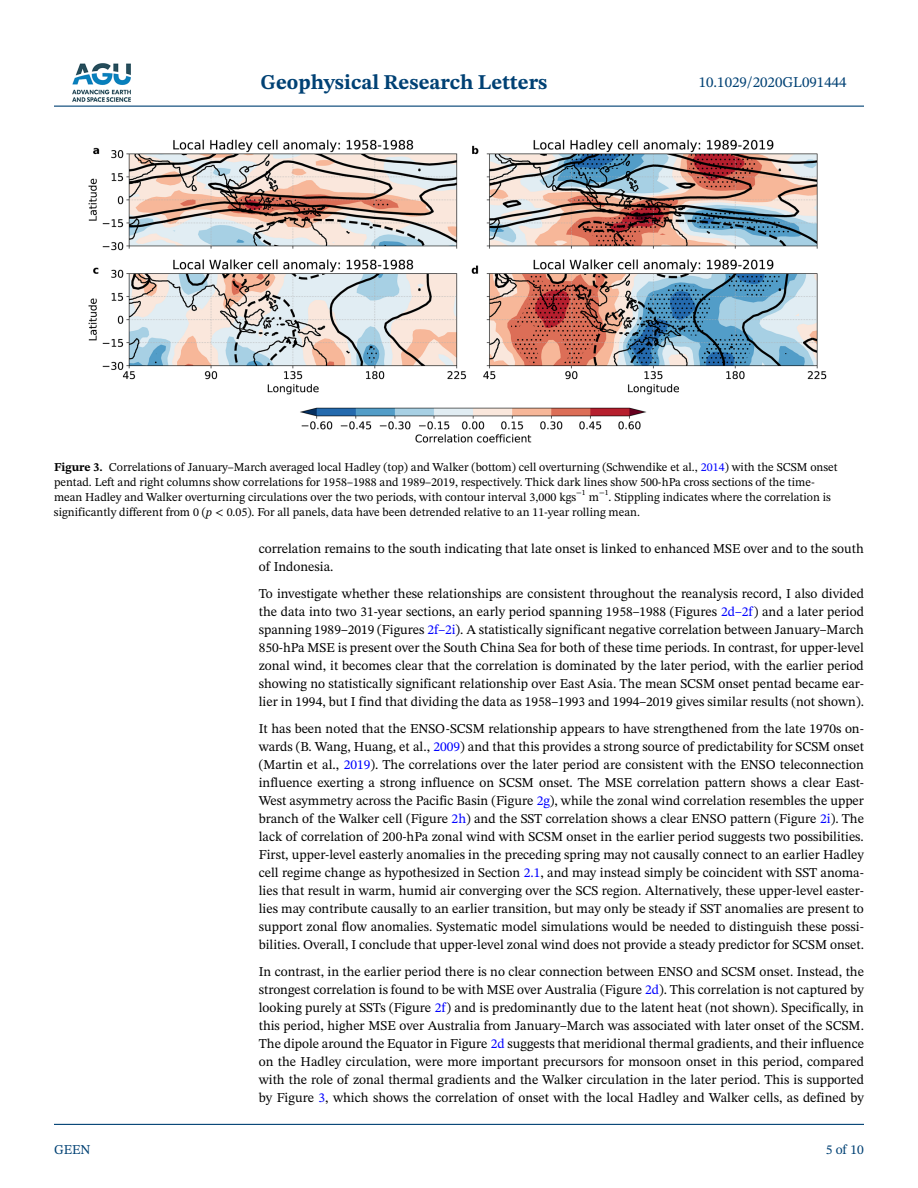
<style>
.page{position:relative;width:918px;height:1188px;background:#fff}
.page>*{position:absolute;margin:0;border:0;box-sizing:border-box;transform-origin:0 0}
.t1{font:700 21px "STIX Two Text";color:#004174}
.t2{font:15px "STIX Two Text";color:#004174}
.t3{font:13.5px/18px "STIX Two Text";color:#000;text-align:justify}
.t4{font:13.5px "STIX Two Text";color:#004174}
.t5{font:12px/15px "STIX Two Text";color:#000}
.s1{font-weight:700}
.s2{color:#00f}
.s3{font-style:italic}
</style>
<div class="page">
<hr style="left:54px;top:106px;width:810px;height:1px;background:#004174">
<hr style="left:54px;top:1124px;width:810px;height:1px;background:#004174">
<img style="left:72px;top:63px;width:59px;height:39px">
<img style="left:88px;top:139px;width:739px;height:303px">
<h1 class="t1" style="left:261px;top:67px;width:288px">Geophysical Research Letters</h1>
<p class="t2" style="left:699px;top:72px;width:149px">10.1029/2020GL091444</p>
<p class="t5" style="left:54px;top:459px;width:785px"><span class="s1">Figure 3.</span> Correlations of January–March averaged local Hadley (top) and Walker (bottom) cell overturning (Schwendike et al., <span class="s2">2014</span>) with the SCSM onset pentad. Left and right columns show correlations for 1958–1988 and 1989–2019, respectively. Thick dark lines show 500-hPa cross sections of the time&shy;mean Hadley and Walker overturning circulations over the two periods, with contour interval 3,000 kgs<sup>−1</sup> m<sup>−1</sup>. Stippling indicates where the correlation is significantly different from 0 (<span class="s3">p</span> &lt; 0.05). For all panels, data have been detrended relative to an 11-year rolling mean.</p>
<p class="t4" style="left:54px;top:1140px;width:38px">GEEN</p>
<p class="t3" style="left:259px;top:540px;width:607px">correlation remains to the south indicating that late onset is linked to enhanced MSE over and to the south of Indonesia.</p>
<p class="t3" style="left:259px;top:585px;width:607px">To investigate whether these relationships are consistent throughout the reanalysis record, I also divided the data into two 31-year sections, an early period spanning 1958–1988 (Figures <span class="s2">2d–2f</span>) and a later period spanning 1989–2019 (Figures <span class="s2">2f–2i</span>). A statistically significant negative correlation between January–March 850-hPa MSE is present over the South China Sea for both of these time periods. In contrast, for upper-level zonal wind, it becomes clear that the correlation is dominated by the later period, with the earlier period showing no statistically significant relationship over East Asia. The mean SCSM onset pentad became ear&shy;lier in 1994, but I find that dividing the data as 1958–1993 and 1994–2019 gives similar results (not shown).</p>
<p class="t3" style="left:259px;top:720px;width:607px">It has been noted that the ENSO-SCSM relationship appears to have strengthened from the late 1970s on&shy;wards (B. Wang, Huang, et al., <span class="s2">2009</span>) and that this provides a strong source of predictability for SCSM onset (Martin et al., <span class="s2">2019</span>). The correlations over the later period are consistent with the ENSO teleconnection influence exerting a strong influence on SCSM onset. The MSE correlation pattern shows a clear East-West asymmetry across the Pacific Basin (Figure <span class="s2">2g</span>), while the zonal wind correlation resembles the upper branch of the Walker cell (Figure <span class="s2">2h</span>) and the SST correlation shows a clear ENSO pattern (Figure <span class="s2">2i</span>). The lack of correlation of 200-hPa zonal wind with SCSM onset in the earlier period suggests two possibilities.<br>First, upper-level easterly anomalies in the preceding spring may not causally connect to an earlier Hadley cell regime change as hypothesized in Section <span class="s2">2.1</span>, and may instead simply be coincident with SST anoma&shy;lies that result in warm, humid air converging over the SCS region. Alternatively, these upper-level easter&shy;lies may contribute causally to an earlier transition, but may only be steady if SST anomalies are present to support zonal flow anomalies. Systematic model simulations would be needed to distinguish these possi&shy;bilities. Overall, I conclude that upper-level zonal wind does not provide a steady predictor for SCSM onset.</p>
<p class="t3" style="left:259px;top:962px;width:607px">In contrast, in the earlier period there is no clear connection between ENSO and SCSM onset. Instead, the strongest correlation is found to be with MSE over Australia (Figure <span class="s2">2d</span>). This correlation is not captured by looking purely at SSTs (Figure <span class="s2">2f</span>) and is predominantly due to the latent heat (not shown). Specifically, in this period, higher MSE over Australia from January–March was associated with later onset of the SCSM.<br>The dipole around the Equator in Figure <span class="s2">2d</span> suggests that meridional thermal gradients, and their influence on the Hadley circulation, were more important precursors for monsoon onset in this period, compared with the role of zonal thermal gradients and the Walker circulation in the later period. This is supported by Figure <span class="s2">3</span>, which shows the correlation of onset with the local Hadley and Walker cells, as defined by</p>
<p class="t4" style="left:826px;top:1140px;width:40px">5 of 10</p>
</div>
